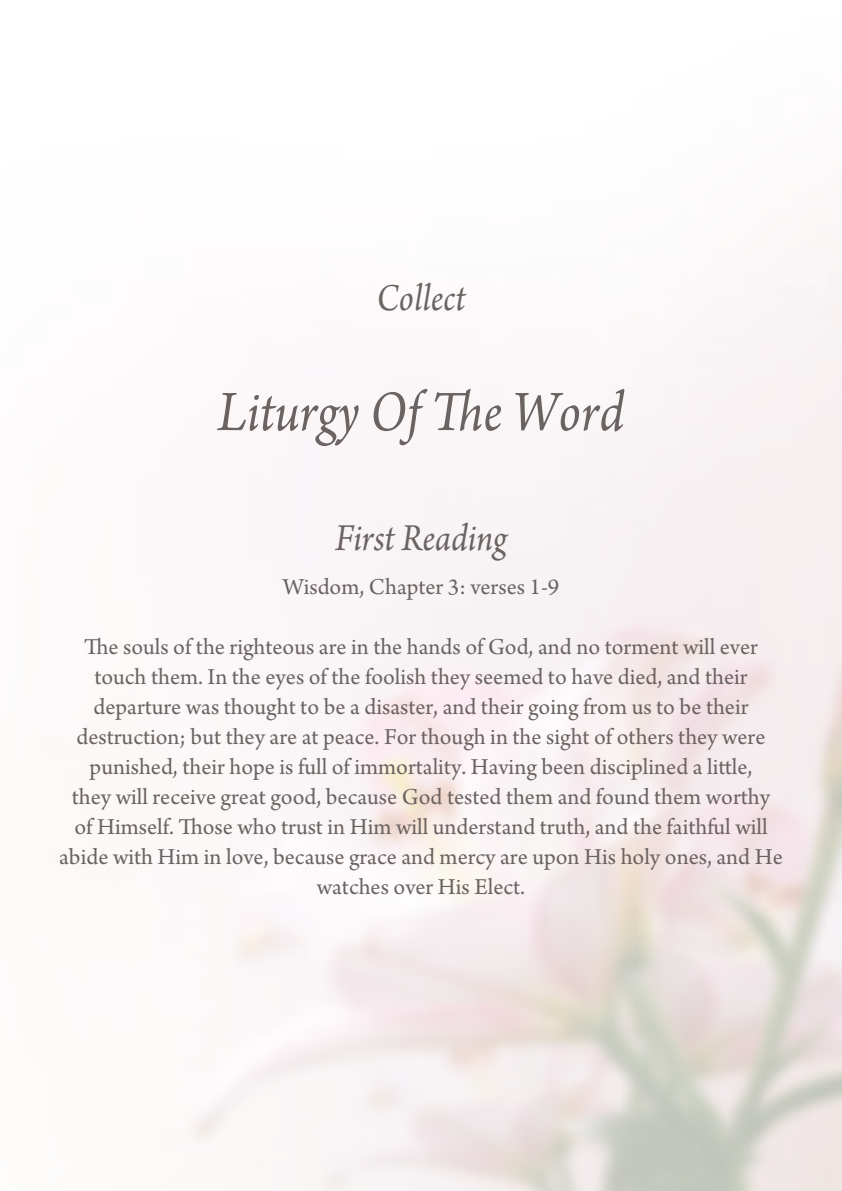
<style>
.page{position:relative;width:842px;height:1191px;background:#fff}
.page>*{position:absolute;margin:0;border:0;box-sizing:border-box;transform-origin:0 0}
.t1{font:italic 60px "Arno Pro";color:#6b6361;scale:.9 1}
.t2{font:italic 40px "Arno Pro";color:#6b6361;scale:.9 1}
.t3{font:24px/30px "Arno Pro";color:#6b6361;text-align:center}
</style>
<div class="page">
<h2 class="t2" style="left:377px;top:275px;width:100px">Collect</h2>
<h1 class="t1" style="left:218px;top:377px;width:453px">Liturgy Of The Word</h1>
<h2 class="t2" style="left:335px;top:515px;width:193px">First Reading</h2>
<p class="t3" style="left:283px;top:573px;width:278px">Wisdom, Chapter 3: verses 1-9</p>
<p class="t3" style="left:59px;top:633px;width:725px">The souls of the righteous are in the hands of God, and no torment will ever touch them. In the eyes of the foolish they seemed to have died, and their departure was thought to be a disaster, and their going from us to be their destruction; but they are at peace. For though in the sight of others they were punished, their hope is full of immortality. Having been disciplined a little,<br>they will receive great good, because God tested them and found them worthy<br>of Himself. Those who trust in Him will understand truth, and the faithful will abide with Him in love, because grace and mercy are upon His holy ones, and He watches over His Elect.</p>
</div>
